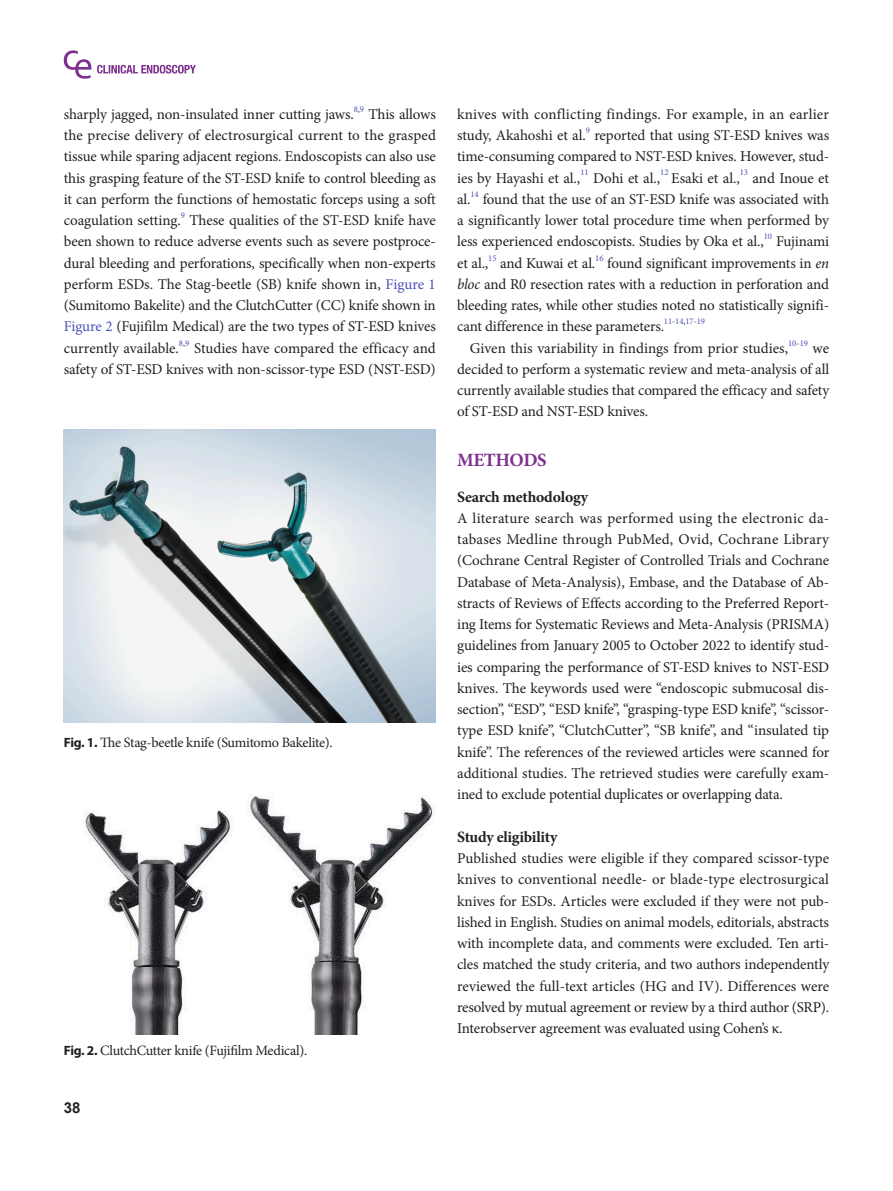
<style>
.page{position:relative;width:893px;height:1191px;background:#fff}
.page>*{position:absolute;margin:0;border:0;box-sizing:border-box;transform-origin:0 0}
.body-title{font:700 18.75px "Minion Pro";letter-spacing:-.02em;color:#7d308f}
.body-sub-title{font:700 15.75px "Minion Pro";letter-spacing:-.015em;color:#231f20}
.body{font:15px/21.3px "Minion Pro";letter-spacing:-.01em;color:#231f20;text-align:justify}
.body-2{font:15px/21.3px "Minion Pro";letter-spacing:.01em;color:#231f20}
.t1{font:700 15px "Arial";color:#231f20}
.fig-caption{font:14.25px "Minion Pro";letter-spacing:-.02em;color:#231f20}
.body-3{font:8.7px "Minion Pro";letter-spacing:-.01em;color:#4a51b5}
.s1{color:#231f20}
.s2{color:#4a51b5}
.s3{font-family:"Myriad Pro";font-weight:700;font-size:13.5px}
.s4{font-style:italic}
</style>
<div class="page">
<img style="left:64px;top:429px;width:372px;height:293px">
<img style="left:85px;top:796px;width:351px;height:238px">
<svg style="left:97px;top:65px;width:99px;height:8px"></svg>
<svg style="left:64px;top:50px;width:27px;height:29px"></svg>
<p class="body" style="left:64px;top:103px;width:292px">sharply jagged, non-insulated inner cutting jaws.</p>
<p class="body-3" style="left:354px;top:103px;width:12px">8<span class="s1">,</span>9</p>
<p class="body" style="left:64px;top:103px;width:374px;text-indent:305px">This allows the precise delivery of electrosurgical current to the grasped tissue while sparing adjacent regions. Endoscopists can also use this grasping feature of the ST-ESD knife to control bleeding as it can perform the functions of hemostatic forceps using a soft coagulation setting.</p>
<p class="body-3" style="left:181px;top:209px;width:6px">9</p>
<p class="body" style="left:64px;top:210px;width:374px;text-indent:126px">These qualities of the ST-ESD knife have been shown to reduce adverse events such as severe postproce&shy;dural bleeding and perforations, specifically when non-experts perform ESDs. The Stag-beetle (SB) knife shown in, <span class="s2">Figure 1 </span>(Sumitomo Bakelite) and the ClutchCutter (CC) knife shown in <span class="s2">Figure 2</span> (Fujifilm Medical) are the two types of ST-ESD knives currently available.</p>
<p class="body-3" style="left:179px;top:337px;width:12px">8<span class="s1">,</span>9</p>
<p class="body" style="left:64px;top:337px;width:374px;text-align:right">Studies have compared the efficacy and<br>safety of ST-ESD knives with non-scissor-type ESD (NST-ESD)</p>
<p class="fig-caption" style="left:64px;top:733px;width:270px"><span class="s3">Fig. 1.</span> The Stag-beetle knife (Sumitomo Bakelite).</p>
<p class="fig-caption" style="left:64px;top:1041px;width:245px"><span class="s3">Fig. 2.</span> ClutchCutter knife (Fujifilm Medical).</p>
<p class="t1" style="left:64px;top:1096px;width:18px">38</p>
<p class="body-2" style="left:457px;top:103px;width:373px">knives with conflicting findings. For example, in an earlier study, Akahoshi et al.</p>
<p class="body-3" style="left:586px;top:124px;width:6px">9</p>
<p class="body" style="left:457px;top:125px;width:374px;text-indent:137px">reported that using ST-ESD knives was time-consuming compared to NST-ESD knives. However, stud&shy;ies by Hayashi et al.,</p>
<p class="body-3" style="left:580px;top:167px;width:10px">11</p>
<p class="body" style="left:593px;top:167px;width:69px">Dohi et al.,</p>
<p class="body-3" style="left:660px;top:167px;width:10px">12</p>
<p class="body" style="left:671px;top:167px;width:70px">Esaki et al.,</p>
<p class="body-3" style="left:740px;top:167px;width:10px">13</p>
<p class="body" style="left:753px;top:167px;width:78px">and Inoue et</p>
<p class="body" style="left:457px;top:188px;width:15px">al.</p>
<p class="body-3" style="left:470px;top:188px;width:10px">14</p>
<p class="body" style="left:457px;top:188px;width:374px;text-indent:26px">found that the use of an ST-ESD knife was associated with a significantly lower total procedure time when performed by less experienced endoscopists. Studies by Oka et al.,</p>
<p class="body-3" style="left:764px;top:231px;width:10px">10</p>
<p class="body" style="left:776px;top:231px;width:55px">Fujinami</p>
<p class="body" style="left:457px;top:252px;width:33px">et al.,</p>
<p class="body-3" style="left:488px;top:252px;width:10px">15</p>
<p class="body" style="left:500px;top:252px;width:97px">and Kuwai et al.</p>
<p class="body-3" style="left:595px;top:252px;width:10px">16</p>
<p class="body" style="left:457px;top:252px;width:374px;text-indent:150px">found significant improvements in <span class="s4">en bloc</span> and R0 resection rates with a reduction in perforation and bleeding rates, while other studies noted no statistically signifi&shy;cant difference in these parameters.</p>
<p class="body-3" style="left:664px;top:316px;width:43px">11<span class="s1">-</span>14<span class="s1">,</span>17<span class="s1">-</span>19</p>
<p class="body" style="left:470px;top:337px;width:320px">Given this variability in findings from prior studies,</p>
<p class="body-3" style="left:788px;top:337px;width:22px">10<span class="s1">-</span>19</p>
<p class="body" style="left:457px;top:337px;width:374px;text-indent:355px">we decided to perform a systematic review and meta-analysis of all currently available studies that compared the efficacy and safety of ST-ESD and NST-ESD knives.</p>
<p class="body-title" style="left:457px;top:447px;width:91px">METHODS</p>
<p class="body-sub-title" style="left:457px;top:486px;width:133px">Search methodology</p>
<p class="body" style="left:457px;top:507px;width:374px">A literature search was performed using the electronic da&shy;tabases Medline through PubMed, Ovid, Cochrane Library (Cochrane Central Register of Controlled Trials and Cochrane Database of Meta-Analysis), Embase, and the Database of Ab&shy;stracts of Reviews of Effects according to the Preferred Report&shy;ing Items for Systematic Reviews and Meta-Analysis (PRISMA) guidelines from January 2005 to October 2022 to identify stud&shy;ies comparing the performance of ST-ESD knives to NST-ESD knives. The keywords used were “endoscopic submucosal dis&shy;section”, “ESD”, “ESD knife”, “grasping-type ESD knife”, “scissor&shy;type ESD knife”, “ClutchCutter”, “SB knife”, and “insulated tip knife”. The references of the reviewed articles were scanned for additional studies. The retrieved studies were carefully exam&shy;ined to exclude potential duplicates or overlapping data.</p>
<p class="body-sub-title" style="left:457px;top:826px;width:102px">Study eligibility</p>
<p class="body" style="left:457px;top:847px;width:374px">Published studies were eligible if they compared scissor-type knives to conventional needle- or blade-type electrosurgical knives for ESDs. Articles were excluded if they were not pub&shy;lished in English. Studies on animal models, editorials, abstracts with incomplete data, and comments were excluded. Ten arti&shy;cles matched the study criteria, and two authors independently reviewed the full-text articles (HG and IV). Differences were resolved by mutual agreement or review by a third author (SRP).<br>Interobserver agreement was evaluated using Cohen’s κ.</p>
</div>
